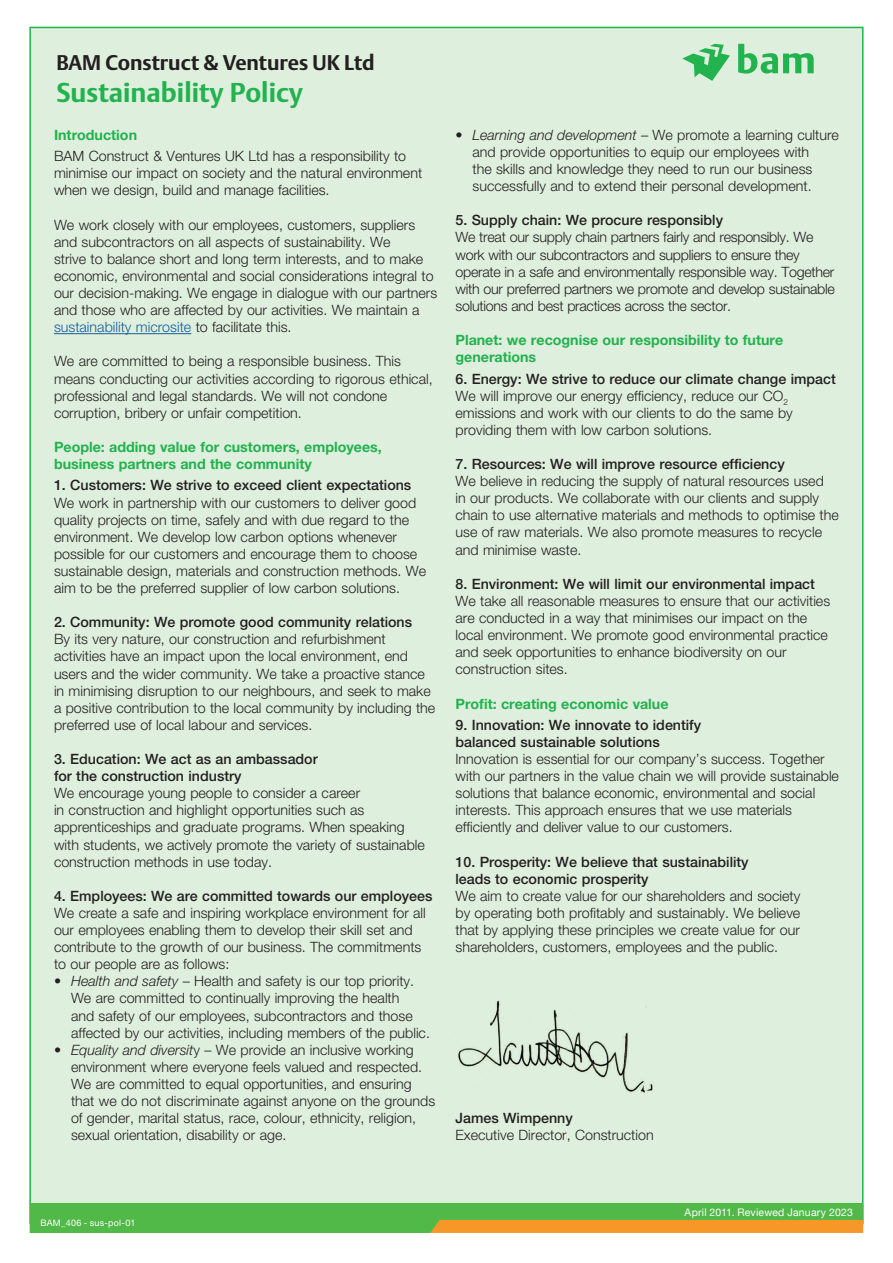
<style>
.page{position:relative;width:893px;height:1263px;background:#fff}
.page>*{position:absolute;margin:0;border:0;box-sizing:border-box;transform-origin:0 0}
.Body_text{font:700 27px "DTL Argo T";color:#22b24e}
._01__Main_header_Gre{font:700 21px "DTL Argo T";letter-spacing:-.005em;color:#231f20}
.Body_text-2{font:300 14.25px/17.1px "Helvetica Neue LT Std";color:#231f20}
.Italic_Subheads{font:500 14.25px/17.1px "Helvetica Neue LT Std";color:#231f20}
.Body_text-3{font:300 14.25px/17.1px "Helvetica Neue LT Std";letter-spacing:-.02em;color:#231f20}
.Subheads{font:700 14.25px/17.1px "Helvetica Neue LT Std";color:#22b24e}
.Body_text-4{font:500 14.25px "Helvetica Neue LT Std";color:#231f20}
._08__Body_text_itali{font:10.5px "Helvetica Neue";letter-spacing:.015em;color:#fff}
._09__Job_code_number{font:9px "Helvetica Neue LT Std";letter-spacing:.02em;color:#fff}
.s1{color:#175d9e}
.s2{font-style:italic}
</style>
<div class="page">
<div style="left:30px;top:27px;width:833px;height:1196px;background:#dfefde"></div>
<svg style="left:682px;top:44px;width:132px;height:37px"></svg>
<svg style="left:30px;top:1203px;width:833px;height:30px;background:#76b140"></svg>
<hr style="left:54px;top:333px;width:137px;height:1px;background:#175d9e">
<img style="left:458px;top:1000px;width:195px;height:93px">
<p class="_01__Main_header_Gre" style="left:56px;top:50px;width:320px">BAM Construct &amp; Ventures UK Ltd</p>
<p class="Body_text" style="left:56px;top:77px;width:248px">Sustainability Policy</p>
<p class="Subheads" style="left:54px;top:126px;width:85px">Introduction</p>
<p class="Body_text-2" style="left:54px;top:147px;width:370px">BAM Construct &amp; Ventures UK Ltd has a responsibility to minimise our impact on society and the natural environment when we design, build and manage facilities.</p>
<p class="Body_text-2" style="left:54px;top:216px;width:385px">We work closely with our employees, customers, suppliers and subcontractors on all aspects of sustainability. We<br>strive to balance short and long term interests, and to make economic, environmental and social considerations integral to our decision-making. We engage in dialogue with our partners and those who are affected by our activities. We maintain a <span class="s1">sustainability microsite</span> to facilitate this.</p>
<p class="Body_text-2" style="left:54px;top:352px;width:380px">We are committed to being a responsible business. This means conducting our activities according to rigorous ethical, professional and legal standards. We will not condone corruption, bribery or unfair competition.</p>
<p class="Subheads" style="left:54px;top:438px;width:329px">People: adding value for customers, employees, business partners and the community</p>
<p class="Italic_Subheads" style="left:54px;top:477px;width:359px">1. Customers: We strive to exceed client expectations</p>
<p class="Body_text-2" style="left:54px;top:494px;width:374px">We work in partnership with our customers to deliver good quality projects on time, safely and with due regard to the environment. We develop low carbon options whenever possible for our customers and encourage them to choose sustainable design, materials and construction methods. We aim to be the preferred supplier of low carbon solutions.</p>
<p class="Italic_Subheads" style="left:54px;top:613px;width:360px">2. Community: We promote good community relations</p>
<p class="Body_text-2" style="left:54px;top:630px;width:383px">By its very nature, our construction and refurbishment activities have an impact upon the local environment, end users and the wider community. We take a proactive stance in minimising disruption to our neighbours, and seek to make a positive contribution to the local community by including the preferred use of local labour and services.</p>
<p class="Italic_Subheads" style="left:54px;top:750px;width:265px">3. Education: We act as an ambassador for the construction industry</p>
<p class="Body_text-2" style="left:54px;top:784px;width:372px">We encourage young people to consider a career<br>in construction and highlight opportunities such as apprenticeships and graduate programs. When speaking with students, we actively promote the variety of sustainable construction methods in use today.</p>
<p class="Italic_Subheads" style="left:54px;top:887px;width:380px">4. Employees: We are committed towards our employees</p>
<p class="Body_text-2" style="left:54px;top:904px;width:373px">We create a safe and inspiring workplace environment for all our employees enabling them to develop their skill set and contribute to the growth of our business. The commitments to our people are as follows:</p>
<p class="Body_text-2" style="left:71px;top:972px;width:360px;text-indent:-17px">• <span class="s2">Health and safety</span> – Health and safety is our top priority.<br>We are committed to continually improving the health<br>and safety of our employees, subcontractors and those affected by our activities, including members of the public.</p>
<p class="Body_text-2" style="left:71px;top:1041px;width:366px;text-indent:-17px">• <span class="s2">Equality and diversit</span>y – We provide an inclusive working environment where everyone feels valued and respected.<br>We are committed to equal opportunities, and ensuring that we do not discriminate against anyone on the grounds of gender, marital status, race, colour, ethnicity, religion, sexual orientation, disability or age.</p>
<p class="Body_text-2" style="left:472px;top:126px;width:368px;text-indent:-17px">• <span class="s2">Learning and development</span> – We promote a learning culture and provide opportunities to equip our employees with<br>the skills and knowledge they need to run our business successfully and to extend their personal development.</p>
<p class="Italic_Subheads" style="left:455px;top:212px;width:269px">5. Supply chain: We procure responsibly</p>
<p class="Body_text-3" style="left:455px;top:229px;width:381px">We treat our supply chain partners fairly and responsibly. We work with our subcontractors and suppliers to ensure they operate in a safe and environmentally responsible way. Together with our preferred partners we promote and develop sustainable solutions and best practices across the sector.</p>
<p class="Subheads" style="left:455px;top:331px;width:329px">Planet: we recognise our responsibility to future generations</p>
<p class="Italic_Subheads" style="left:455px;top:370px;width:382px">6. Energy: We strive to reduce our climate change impact</p>
<p class="Body_text-2" style="left:455px;top:387px;width:339px">We will improve our energy efficiency, reduce our CO<sub>2 </sub>emissions and work with our clients to do the same by providing them with low carbon solutions.</p>
<p class="Italic_Subheads" style="left:455px;top:455px;width:331px">7. Resources: We will improve resource efficiency</p>
<p class="Body_text-2" style="left:455px;top:472px;width:385px">We believe in reducing the supply of natural resources used<br>in our products. We collaborate with our clients and supply chain to use alternative materials and methods to optimise the use of raw materials. We also promote measures to recycle and minimise waste.</p>
<p class="Italic_Subheads" style="left:455px;top:575px;width:361px">8. Environment: We will limit our environmental impact</p>
<p class="Body_text-2" style="left:455px;top:592px;width:376px">We take all reasonable measures to ensure that our activities are conducted in a way that minimises our impact on the local environment. We promote good environmental practice and seek opportunities to enhance biodiversity on our construction sites.</p>
<p class="Subheads" style="left:455px;top:694px;width:215px">Profit: creating economic value</p>
<p class="Italic_Subheads" style="left:455px;top:716px;width:247px">9. Innovation: We innovate to identify balanced sustainable solutions</p>
<p class="Body_text-2" style="left:455px;top:750px;width:385px">Innovation is essential for our company’s success. Together with our partners in the value chain we will provide sustainable solutions that balance economic, environmental and social interests. This approach ensures that we use materials efficiently and deliver value to our customers.</p>
<p class="Italic_Subheads" style="left:455px;top:853px;width:295px">10. Prosperity: We believe that sustainability leads to economic prosperity</p>
<p class="Body_text-2" style="left:455px;top:887px;width:346px;text-align:justify">We aim to create value for our shareholders and society by operating both profitably and sustainably. We believe that by applying these principles we create value for our shareholders, customers, employees and the public.</p>
<p class="Body_text-4" style="left:455px;top:1109px;width:119px">James Wimpenny</p>
<p class="Body_text-2" style="left:455px;top:1126px;width:200px">Executive Director, Construction</p>
<p class="_09__Job_code_number" style="left:40px;top:1217px;width:96px">BAM_406 - sus-pol-01</p>
<p class="_08__Body_text_itali" style="left:685px;top:1205px;width:170px">April 2011. Reviewed January 2023</p>
</div>
